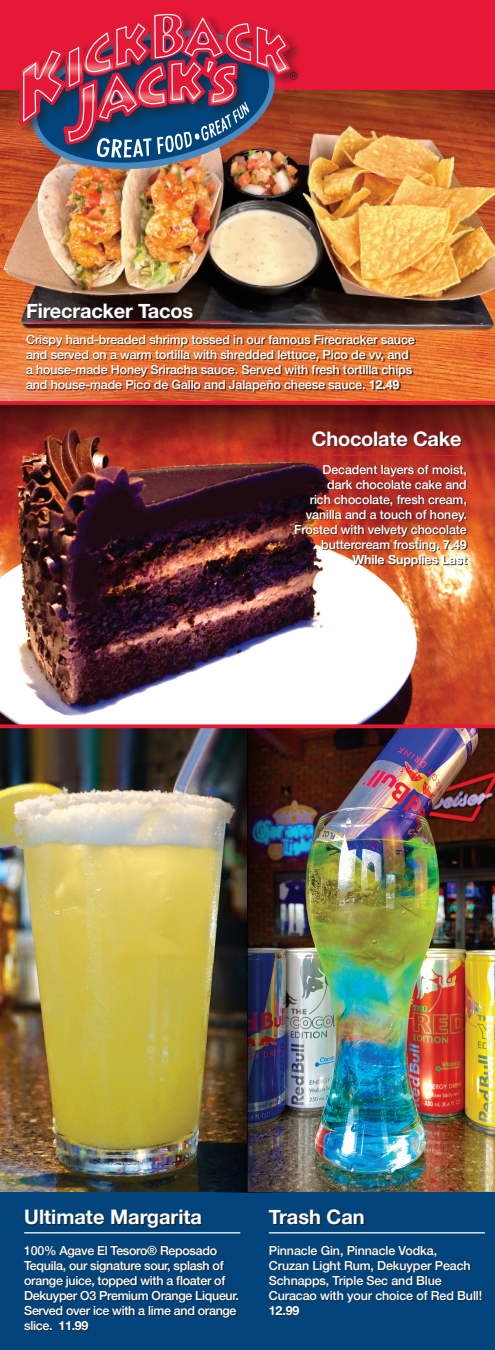
<style>
.page{position:relative;width:495px;height:1350px;background:#fff}
.page>*{position:absolute;margin:0;border:0;box-sizing:border-box;transform-origin:0 0}
.t1{font:700 20px "Helvetica Neue";letter-spacing:-.01em;color:#fff}
.t2{font:500 12.5px/15px "Helvetica Neue";letter-spacing:-.01em;color:#fff}
.t3{font:700 12.5px "Helvetica Neue";color:#fff}
.s1{font-weight:700}
</style>
<div class="page">
<img style="left:0;top:136px;width:495px;height:265px">
<div style="left:27px;top:336px;width:388px;height:57px;background:#231f20;opacity:.8"></div>
<div style="left:28px;top:305px;width:166px;height:14px;background:#231f20;opacity:.8"></div>
<hr style="left:27px;top:322px;width:204px;height:1px;background:#e51836">
<img style="left:0;top:728px;width:211px;height:465px">
<img style="left:294px;top:728px;width:201px;height:465px">
<div style="left:0;top:0;width:495px;height:90px;background:#e51836"></div>
<div style="left:0;top:1193px;width:495px;height:157px;background:#00447b"></div>
<div style="left:25px;top:1246px;width:214px;height:85px;background:#231f20;opacity:.8"></div>
<div style="left:270px;top:1246px;width:212px;height:70px;background:#231f20;opacity:.8"></div>
<div style="left:26px;top:1211px;width:176px;height:18px;background:#231f20;opacity:.8"></div>
<div style="left:270px;top:1211px;width:95px;height:14px;background:#231f20;opacity:.8"></div>
<hr style="left:24px;top:1232px;width:216px;height:1px;background:#fff">
<hr style="left:269px;top:1232px;width:216px;height:1px;background:#fff">
<img style="left:0;top:450px;width:495px;height:274px">
<svg style="left:0;top:90px;width:495px;height:46px;background:#973d1f"></svg>
<svg style="left:0;top:405px;width:495px;height:45px;background:#771e16"></svg>
<img style="left:211px;top:728px;width:37px;height:465px">
<img style="left:248px;top:728px;width:46px;height:465px">
<div style="left:313px;top:432px;width:149px;height:15px;background:#231f20;opacity:.8"></div>
<hr style="left:269px;top:455px;width:193px;height:1px;background:#e51836">
<img style="left:24px;top:157px;width:258px;height:21px">
<img style="left:31px;top:157px;width:245px;height:14px">
<div style="left:19px;top:10px;width:285px;height:147px;background:#231f20;opacity:.48"></div>
<svg style="left:20px;top:10px;width:272px;height:135px"></svg>
<svg style="left:22px;top:13px;width:268px;height:110px"></svg>
<svg style="left:66px;top:142px;width:184px;height:16px;background:#586f8a"></svg>
<svg style="left:23px;top:14px;width:264px;height:128px"></svg>
<svg style="left:290px;top:72px;width:7px;height:8px"></svg>
<svg style="left:0;top:401px;width:495px;height:4px;background:#df1a34"></svg>
<svg style="left:0;top:724px;width:495px;height:4px;background:#e32843"></svg>
<div style="left:296px;top:466px;width:172px;height:101px;background:#231f20;opacity:.8"></div>
<h1 class="t1" style="left:26px;top:295px;width:169px">Firecracker Tacos</h1>
<p class="t2" style="left:26px;top:331px;width:390px">Crispy hand-breaded shrimp tossed in our famous Firecracker sauce and served on a warm tortilla with shredded lettuce, Pico de vv, and a house-made Honey Sriracha sauce. Served with fresh tortilla chips and house-made Pico de Gallo and Jalapeño cheese sauce. <span class="s1">12.49</span></p>
<h1 class="t1" style="left:312px;top:423px;width:151px">Chocolate Cake</h1>
<p class="t2" style="left:294px;top:461px;width:174px;text-align:right">Decadent layers of moist, dark chocolate cake and<br>rich chocolate, fresh cream, vanilla and a touch of honey.<br>Frosted with velvety chocolate buttercream frosting. <span class="s1">7.49<br>While Supplies Last</span></p>
<h1 class="t1" style="left:24px;top:1201px;width:179px">Ultimate Margarita</h1>
<h1 class="t1" style="left:269px;top:1201px;width:97px">Trash Can</h1>
<p class="t2" style="left:24px;top:1242px;width:216px">100% Agave El Tesoro® Reposado<br>Tequila, our signature sour, splash of orange juice, topped with a floater of<br>Dekuyper O3 Premium Orange Liqueur.<br>Served over ice with a lime and orange slice. <span class="s1">11.99</span></p>
<p class="t2" style="left:269px;top:1242px;width:215px">Pinnacle Gin, Pinnacle Vodka,<br>Cruzan Light Rum, Dekuyper Peach<br>Schnapps, Triple Sec and Blue<br>Curacao with your choice of Red Bull!</p>
<p class="t3" style="left:269px;top:1300px;width:32px">12.99</p>
</div>
